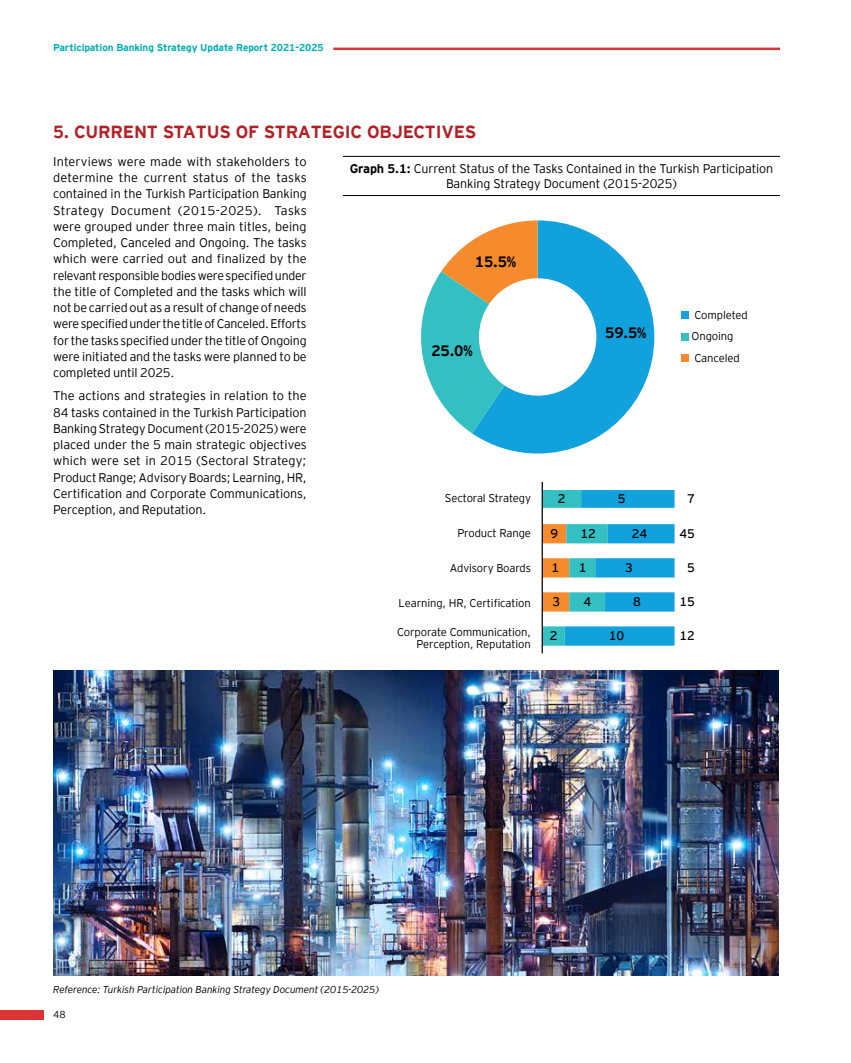
<style>
.page{position:relative;width:851px;height:1063px;background:#fff}
.page>*{position:absolute;margin:0;border:0;box-sizing:border-box;transform-origin:0 0}
.t1{font:700 17.5px "EY Interstate";letter-spacing:-.01em;color:#b51f24}
.t2{font:700 15px "EY Interstate";color:#000}
.t3{font:300 12.5px/16.2px "EY Interstate";letter-spacing:-.01em;color:#000;text-align:justify}
.t4{font:12.5px "EY Interstate";letter-spacing:-.01em;color:#000}
.t5{font:300 11.25px/21.2px "EY Interstate";letter-spacing:-.01em;color:#000;text-align:right}
.t6{font:italic 300 10px "EY Interstate";letter-spacing:-.01em;color:#000}
.t7{font:700 10px "EY Interstate";letter-spacing:-.01em;color:#00aeb1}
.t8{font:300 10px "EY Interstate";color:#000}
.s1{font-weight:700}
</style>
<div class="page">
<hr style="left:333px;top:48px;width:447px;height:2px;background:#da3534">
<div style="left:0;top:1010px;width:44px;height:9px;background:#da3534"></div>
<hr style="left:343px;top:156px;width:437px;height:1px;background:#000">
<hr style="left:343px;top:195px;width:437px;height:1px;background:#000">
<svg style="left:542px;top:490px;width:132px;height:156px"></svg>
<hr style="left:541px;top:482px;width:1px;height:171px;background:#000">
<svg style="left:472px;top:220px;width:182px;height:234px;fill:#11a1dc"></svg>
<svg style="left:421px;top:220px;width:116px;height:213px"></svg>
<div style="left:681px;top:312px;width:7px;height:7px;background:#11a1dc"></div>
<div style="left:681px;top:333px;width:7px;height:7px;background:#34bfc2"></div>
<div style="left:681px;top:354px;width:7px;height:8px;background:#f68b2d"></div>
<img style="left:53px;top:671px;width:725px;height:304px">
<p class="t7" style="left:53px;top:40px;width:272px">Participation Banking Strategy Update Report 2021-2025</p>
<h1 class="t1" style="left:53px;top:119px;width:424px">5. CURRENT STATUS OF STRATEGIC OBJECTIVES</h1>
<p class="t3" style="left:53px;top:153px;width:255px">Interviews were made with stakeholders to determine the current status of the tasks contained in the Turkish Participation Banking Strategy Document (2015-2025). Tasks were grouped under three main titles, being Completed, Canceled and Ongoing. The tasks which were carried out and finalized by the relevant responsible bodies were specified under the title of Completed and the tasks which will not be carried out as a result of change of needs were specified under the title of Canceled. Efforts for the tasks specified under the title of Ongoing were initiated and the tasks were planned to be completed until 2025.</p>
<p class="t3" style="left:53px;top:387px;width:255px">The actions and strategies in relation to the 84 tasks contained in the Turkish Participation Banking Strategy Document (2015-2025) were placed under the 5 main strategic objectives which were set in 2015 (Sectoral Strategy; Product Range; Advisory Boards; Learning, HR, Certification and Corporate Communications, Perception, and Reputation.</p>
<p class="t3" style="left:349px;top:161px;width:425px;line-height:15px;text-align:center"><span class="s1">Graph 5.1:</span> Current Status of the Tasks Contained in the Turkish Participation<br>Banking Strategy Document (2015-2025)</p>
<p class="t2" style="left:475px;top:251px;width:43px">15.5%</p>
<p class="t5" style="left:691px;top:304px;width:58px;text-align:left">Completed<br>Ongoing<br>Canceled</p>
<p class="t2" style="left:605px;top:322px;width:43px">59.5%</p>
<p class="t2" style="left:431px;top:340px;width:43px">25.0%</p>
<p class="t5" style="left:445px;top:487px;width:87px">Sectoral Strategy</p>
<p class="t5" style="left:457px;top:522px;width:75px">Product Range</p>
<p class="t5" style="left:449px;top:557px;width:83px">Advisory Boards</p>
<p class="t5" style="left:398px;top:592px;width:134px">Learning, HR, Certification</p>
<p class="t5" style="left:397px;top:625px;width:135px;line-height:12.5px">Corporate Communication,<br>Perception, Reputation</p>
<p class="t4" style="left:557px;top:490px;width:9px">2</p>
<p class="t4" style="left:687px;top:490px;width:9px">7</p>
<p class="t4" style="left:679px;top:525px;width:17px">45</p>
<p class="t4" style="left:687px;top:559px;width:9px">5</p>
<p class="t4" style="left:679px;top:592px;width:17px">15</p>
<p class="t4" style="left:679px;top:627px;width:17px">12</p>
<p class="t4" style="left:618px;top:490px;width:9px">5</p>
<p class="t4" style="left:580px;top:525px;width:17px">12</p>
<p class="t4" style="left:631px;top:525px;width:17px">24</p>
<p class="t4" style="left:579px;top:559px;width:9px">1</p>
<p class="t4" style="left:625px;top:559px;width:9px">3</p>
<p class="t4" style="left:583px;top:592px;width:9px">4</p>
<p class="t4" style="left:633px;top:592px;width:9px">8</p>
<p class="t4" style="left:608px;top:627px;width:17px">10</p>
<p class="t4" style="left:550px;top:525px;width:9px">9</p>
<p class="t4" style="left:551px;top:559px;width:9px">1</p>
<p class="t4" style="left:552px;top:592px;width:9px">3</p>
<p class="t4" style="left:549px;top:627px;width:9px">2</p>
<p class="t6" style="left:53px;top:982px;width:327px">Reference: Turkish Participation Banking Strategy Document (2015-2025)</p>
<p class="t8" style="left:53px;top:1007px;width:14px">48</p>
</div>
